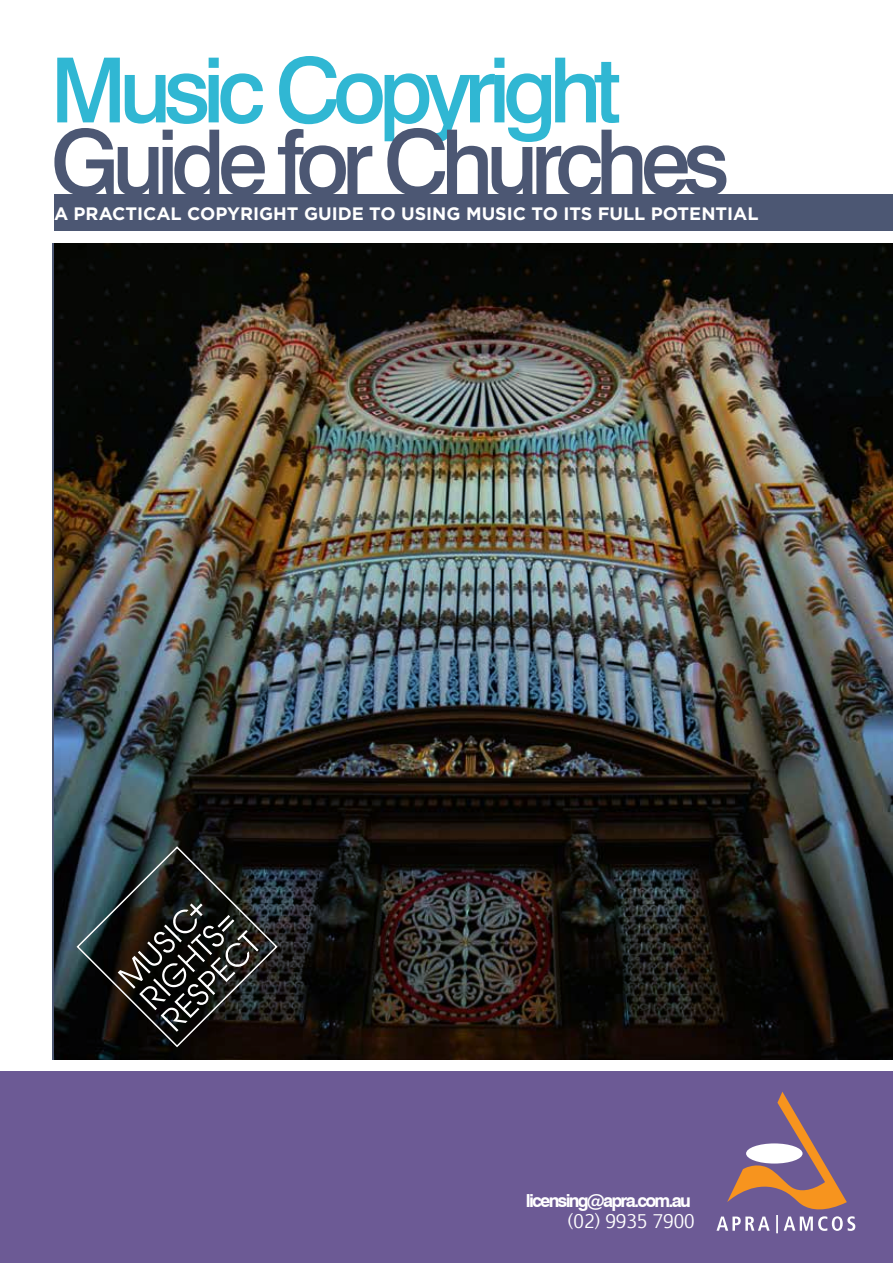
<style>
.page{position:relative;width:893px;height:1263px;background:#fff}
.page>*{position:absolute;margin:0;border:0;box-sizing:border-box;transform-origin:0 0}
.t1{font:500 90px "Swiss 721 BT";letter-spacing:-.085em;color:#4c5773}
.t2{font:500 90px "Swiss 721 BT";letter-spacing:-.085em;color:#30b7d3}
.t3{font:700 18px "Gotham";color:#fff}
.t4{font:700 18px "Swiss 721 BT";letter-spacing:-.1em;color:#fff}
.t5{font:18px "Euphemia CAS";color:#fff}
</style>
<div class="page">
<div style="left:54px;top:195px;width:839px;height:36px;background:#4c5773"></div>
<div style="left:0;top:1071px;width:893px;height:192px;background:#6c5a95"></div>
<img style="left:53px;top:243px;width:840px;height:817px">
<svg style="left:716px;top:1092px;width:139px;height:141px"></svg>
<svg style="left:75px;top:845px;width:204px;height:203px"></svg>
<h1 class="t2" style="left:50px;top:36px;width:572px">Music Copyright</h1>
<h1 class="t1" style="left:50px;top:108px;width:681px">Guide for Churches</h1>
<p class="t3" style="left:54px;top:201px;width:706px">A PRACTICAL COPYRIGHT GUIDE TO USING MUSIC TO ITS FULL POTENTIAL</p>
<p class="t4" style="left:526px;top:1188px;width:167px">licensing@apra.com.au</p>
<p class="t5" style="left:568px;top:1208px;width:128px">(02) 9935 7900</p>
</div>
